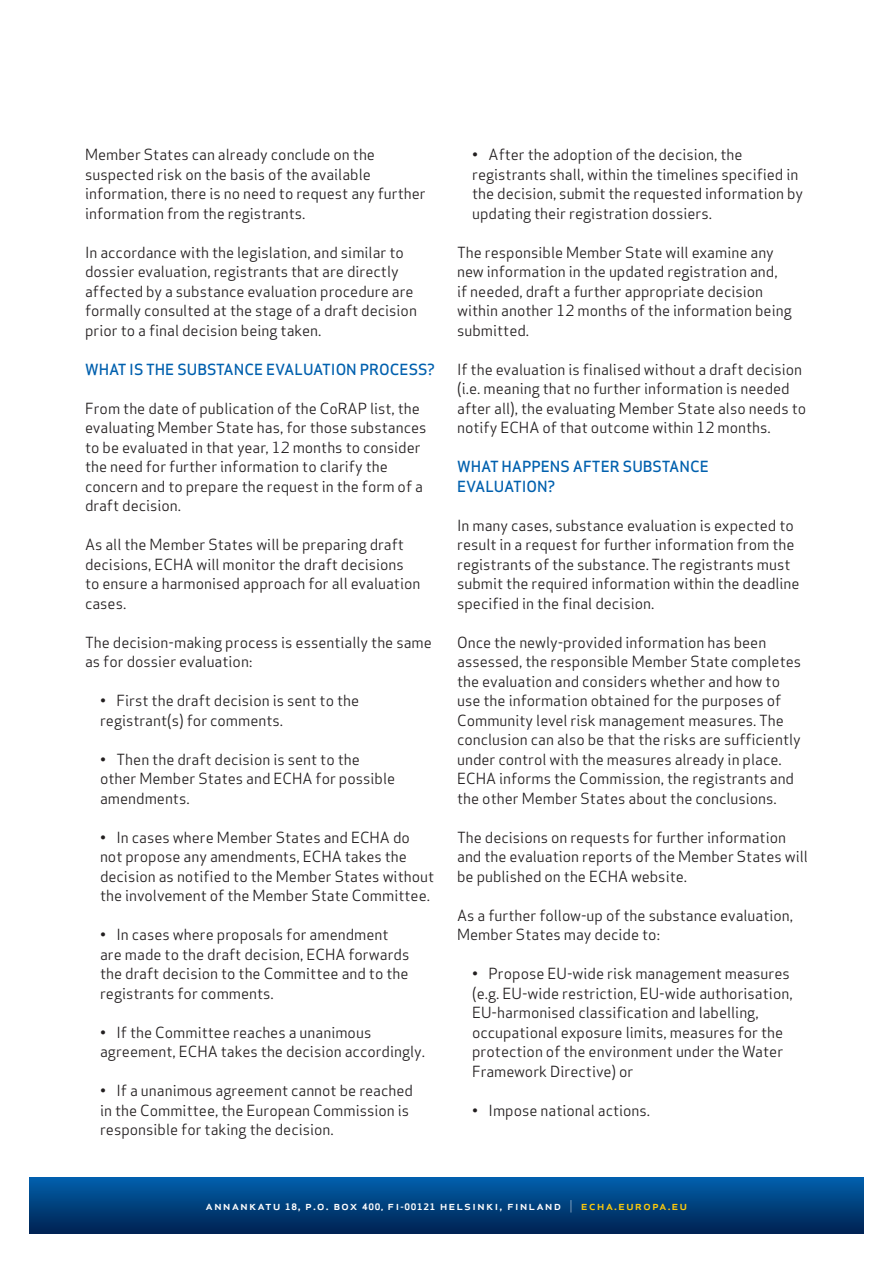
<style>
.page{position:relative;width:893px;height:1263px;background:#fff}
.page>*{position:absolute;margin:0;border:0;box-sizing:border-box;transform-origin:0 0}
.t1{font:15px/19.5px "Apex Sans";color:#231f20}
.t2{font:500 15px/19.5px "Apex Sans";color:#0160ae}
.t3{font:500 12.15px "Apex Sans";letter-spacing:.075em;color:#fff;scale:1.08 1}
.s1{font-weight:700;font-size:8.7px}
.s2{font-weight:700;font-size:8.25px}
.s3{font-weight:300}
.s4{color:#feca0a}
</style>
<div class="page">
<svg style="left:30px;top:1178px;width:833px;height:55px;background:#00407e"></svg>
<p class="t1" style="left:85px;top:144px;width:342px">Member States can already conclude on the suspected risk on the basis of the available information, there is no need to request any further information from the registrants.</p>
<p class="t1" style="left:85px;top:241px;width:333px">In accordance with the legislation, and similar to dossier evaluation, registrants that are directly affected by a substance evaluation procedure are formally consulted at the stage of a draft decision prior to a final decision being taken.</p>
<p class="t2" style="left:85px;top:358px;width:352px">WHAT IS THE SUBSTANCE EVALUATION PROCESS?</p>
<p class="t1" style="left:85px;top:397px;width:343px">From the date of publication of the CoRAP list, the evaluating Member State has, for those substances to be evaluated in that year, 12 months to consider the need for further information to clarify the concern and to prepare the request in the form of a draft decision.</p>
<p class="t1" style="left:85px;top:534px;width:337px">As all the Member States will be preparing draft decisions, ECHA will monitor the draft decisions to ensure a harmonised approach for all evaluation cases.</p>
<p class="t1" style="left:85px;top:631px;width:348px">The decision-making process is essentially the same as for dossier evaluation:</p>
<p class="t1" style="left:100px;top:690px;width:261px">• First the draft decision is sent to the registrant(s) for comments.</p>
<p class="t1" style="left:100px;top:748px;width:297px">• Then the draft decision is sent to the other Member States and ECHA for possible amendments.</p>
<p class="t1" style="left:100px;top:826px;width:336px">• In cases where Member States and ECHA do not propose any amendments, ECHA takes the decision as notified to the Member States without the involvement of the Member State Committee.</p>
<p class="t1" style="left:100px;top:924px;width:311px">• In cases where proposals for amendment are made to the draft decision, ECHA forwards the draft decision to the Committee and to the registrants for comments.</p>
<p class="t1" style="left:100px;top:1021px;width:327px">• If the Committee reaches a unanimous agreement, ECHA takes the decision accordingly.</p>
<p class="t1" style="left:100px;top:1080px;width:315px">• If a unanimous agreement cannot be reached in the Committee, the European Commission is responsible for taking the decision.</p>
<p class="t1" style="left:472px;top:144px;width:332px">• After the adoption of the decision, the registrants shall, within the timelines specified in the decision, submit the requested information by updating their registration dossiers.</p>
<p class="t1" style="left:457px;top:241px;width:336px">The responsible Member State will examine any new information in the updated registration and,<br>if needed, draft a further appropriate decision within another 12 months of the information being submitted.</p>
<p class="t1" style="left:457px;top:358px;width:351px">If the evaluation is finalised without a draft decision (i.e. meaning that no further information is needed after all), the evaluating Member State also needs to notify ECHA of that outcome within 12 months.</p>
<p class="t2" style="left:457px;top:455px;width:253px">WHAT HAPPENS AFTER SUBSTANCE<br>EVALUATION?</p>
<p class="t1" style="left:457px;top:514px;width:344px">In many cases, substance evaluation is expected to result in a request for further information from the registrants of the substance. The registrants must submit the required information within the deadline specified in the final decision.</p>
<p class="t1" style="left:457px;top:631px;width:346px">Once the newly-provided information has been assessed, the responsible Member State completes the evaluation and considers whether and how to use the information obtained for the purposes of Community level risk management measures. The conclusion can also be that the risks are sufficiently under control with the measures already in place.<br>ECHA informs the Commission, the registrants and the other Member States about the conclusions.</p>
<p class="t1" style="left:457px;top:826px;width:352px">The decisions on requests for further information and the evaluation reports of the Member States will be published on the ECHA website.</p>
<p class="t1" style="left:457px;top:904px;width:338px">As a further follow-up of the substance evaluation,<br>Member States may decide to:</p>
<p class="t1" style="left:472px;top:963px;width:322px">• Propose EU-wide risk management measures (e.g. EU-wide restriction, EU-wide authorisation, EU-harmonised classification and labelling, occupational exposure limits, measures for the protection of the environment under the Water Framework Directive) or</p>
<p class="t1" style="left:472px;top:1099px;width:180px">• Impose national actions.</p>
<p class="t3" style="left:206px;top:1195px;width:448px">annankatu <span class="s1">18</span>, p.o. box <span class="s1">400,</span> fi<span class="s2">-</span><span class="s1">00121</span> helsinki, finland <span class="s3">|</span> <span class="s4">echa.europa.eu</span></p>
</div>
